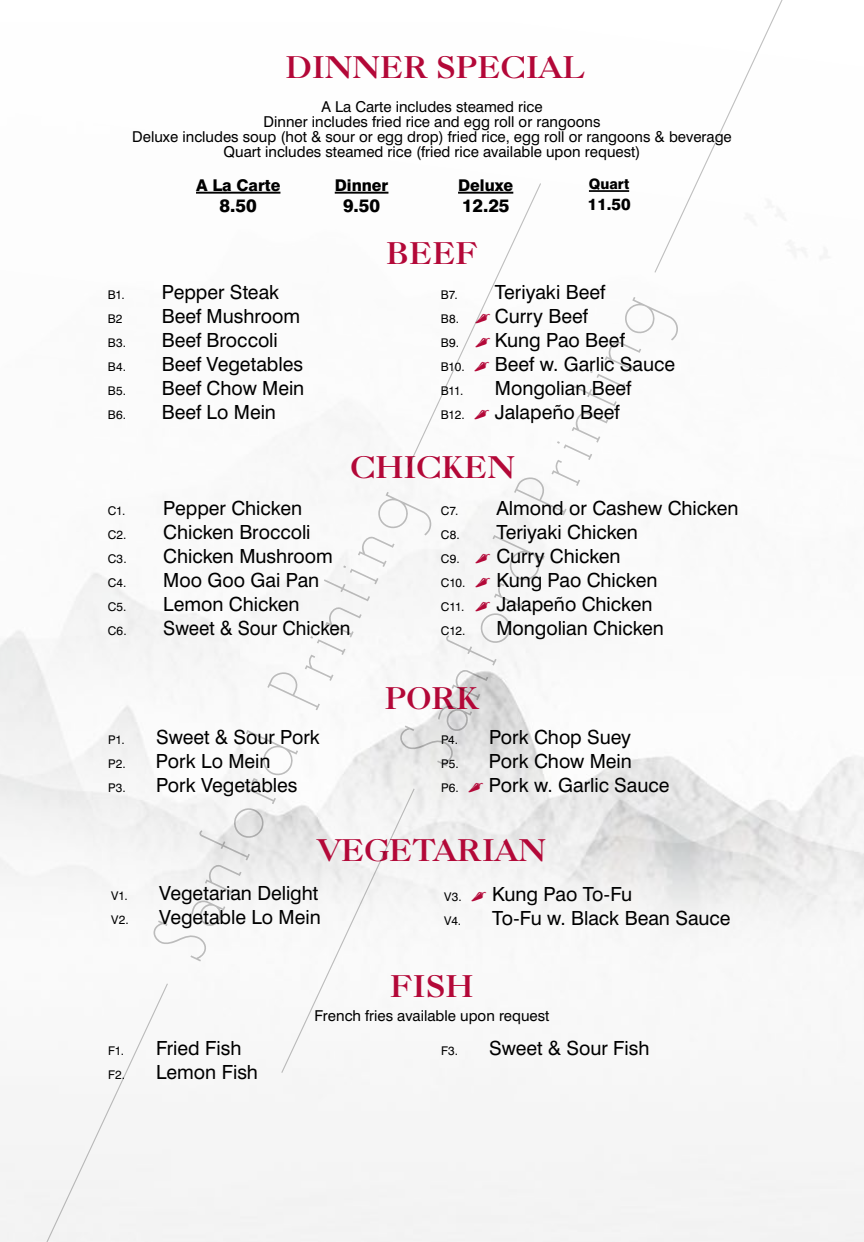
<style>
.page{position:relative;width:864px;height:1242px;background:#fff}
.page>*{position:absolute;margin:0;border:0;box-sizing:border-box;transform-origin:0 0}
.t1{font:700 30px "Caslon BT";color:#b30838}
.t2{font:19.5px/24px "Swiss 721 BT";color:#000}
.t3{font:800 18px "Swiss 721 BT";color:#000}
.t4{font:800 16.2px "Swiss 721 BT";color:#000}
.t5{font:15px/15px "Swiss 721 BT";color:#000;text-align:center}
.t6{font:800 14.4px "Swiss 721 BT";color:#000}
.t7{font:12px "Swiss 721 BT";letter-spacing:-.015em;color:#000}
.s1{font-size:12px}
</style>
<div class="page">
<hr style="left:196px;top:192px;width:84px;height:2px;background:#000">
<hr style="left:335px;top:192px;width:53px;height:2px;background:#000">
<hr style="left:589px;top:190px;width:40px;height:2px;background:#000">
<div style="left:34px;top:982px;width:135px;height:260px;background:#f5f5f5"></div>
<svg style="left:152px;top:492px;width:281px;height:469px"></svg>
<svg style="left:280px;top:787px;width:136px;height:287px"></svg>
<svg style="left:654px;top:0;width:135px;height:273px"></svg>
<svg style="left:399px;top:297px;width:281px;height:470px"></svg>
<svg style="left:407px;top:183px;width:135px;height:286px"></svg>
<svg style="left:476px;top:554px;width:14px;height:9px"></svg>
<svg style="left:476px;top:578px;width:25px;height:10px"></svg>
<svg style="left:476px;top:602px;width:25px;height:10px"></svg>
<svg style="left:469px;top:783px;width:14px;height:10px"></svg>
<h1 class="t1" style="left:285px;top:49px;width:301px">DINNER SPECIAL</h1>
<p class="t5" style="left:132px;top:99px;width:601px">A La Carte includes steamed rice<br>Dinner includes fried rice and egg roll or rangoons<br>Deluxe includes soup (hot &amp; sour or egg drop) fried rice, egg roll or rangoons &amp; beverage Quart includes steamed rice (fried rice available upon request)</p>
<p class="t4" style="left:196px;top:175px;width:86px">A La Carte</p>
<p class="t3" style="left:220px;top:194px;width:39px">8.50</p>
<p class="t6" style="left:589px;top:176px;width:42px">Quart</p>
<p class="t4" style="left:588px;top:194px;width:45px">11.50</p>
<p class="t4" style="left:335px;top:175px;width:55px">Dinner</p>
<p class="t3" style="left:343px;top:194px;width:39px">9.50</p>
<p class="t4" style="left:458px;top:175px;width:57px">Deluxe</p>
<p class="t3" style="left:462px;top:194px;width:49px">12.25</p>
<p class="t2" style="left:108px;top:280px;width:173px"><span class="s1">B1.</span> Pepper Steak</p>
<p class="t7" style="left:108px;top:312px;width:16px">B2</p>
<p class="t2" style="left:108px;top:304px;width:198px;text-indent:54px">Beef Mushroom<br><span class="s1">B3.</span> Beef Broccoli<br><span class="s1">B4.</span> Beef Vegetables<br><span class="s1">B5.</span> Beef Chow Mein<br><span class="s1">B6.</span> Beef Lo Mein</p>
<h1 class="t1" style="left:386px;top:235px;width:93px">BEEF</h1>
<p class="t2" style="left:441px;top:280px;width:186px"><span class="s1">B7.</span> Teriyaki Beef<br><span class="s1">B8.</span> Curry Beef<br><span class="s1">B9.</span> Kung Pao Beef</p>
<p class="t7" style="left:441px;top:360px;width:25px">B10.</p>
<p class="t2" style="left:495px;top:352px;width:182px">Beef w. Garlic Sauce</p>
<p class="t7" style="left:441px;top:384px;width:24px">B11.</p>
<p class="t2" style="left:495px;top:376px;width:138px">Mongolian Beef</p>
<p class="t7" style="left:441px;top:408px;width:25px">B12.</p>
<p class="t2" style="left:495px;top:400px;width:126px">Jalapeño Beef</p>
<h1 class="t1" style="left:350px;top:449px;width:166px">CHICKEN</h1>
<p class="t2" style="left:108px;top:496px;width:244px"><span class="s1">C1.</span> Pepper Chicken<br><span class="s1">C2.</span> Chicken Broccoli<br><span class="s1">C3.</span> Chicken Mushroom<br><span class="s1">C4.</span> Moo Goo Gai Pan<br><span class="s1">C5.</span> Lemon Chicken<br><span class="s1">C6.</span> Sweet &amp; Sour Chicken</p>
<p class="t2" style="left:441px;top:496px;width:299px"><span class="s1">C7.</span> Almond or Cashew Chicken<br><span class="s1">C8.</span> Teriyaki Chicken<br><span class="s1">C9.</span> Curry Chicken</p>
<p class="t7" style="left:441px;top:575px;width:26px">C10.</p>
<p class="t2" style="left:496px;top:568px;width:163px">Kung Pao Chicken</p>
<p class="t7" style="left:441px;top:599px;width:25px">C11.</p>
<p class="t2" style="left:496px;top:592px;width:158px">Jalapeño Chicken</p>
<p class="t7" style="left:441px;top:623px;width:26px">C12.</p>
<p class="t2" style="left:496px;top:616px;width:169px">Mongolian Chicken</p>
<h1 class="t1" style="left:385px;top:680px;width:95px">PORK</h1>
<p class="t2" style="left:108px;top:725px;width:214px"><span class="s1">P1.</span> Sweet &amp; Sour Pork<br><span class="s1">P2.</span> Pork Lo Mein<br><span class="s1">P3.</span> Pork Vegetables</p>
<p class="t2" style="left:441px;top:725px;width:230px"><span class="s1">P4.</span> Pork Chop Suey<br><span class="s1">P5.</span> Pork Chow Mein<br><span class="s1">P6.</span> Pork w. Garlic Sauce</p>
<h1 class="t1" style="left:318px;top:832px;width:230px">VEGETARIAN</h1>
<p class="t2" style="left:111px;top:881px;width:211px"><span class="s1">V1.</span> Vegetarian Delight<br><span class="s1">V2.</span> Vegetable Lo Mein</p>
<p class="t2" style="left:444px;top:882px;width:288px"><span class="s1">V3.</span> Kung Pao To-Fu<br><span class="s1">V4.</span> To-Fu w. Black Bean Sauce</p>
<h1 class="t1" style="left:390px;top:968px;width:85px">FISH</h1>
<p class="t5" style="left:314px;top:1008px;width:237px">French fries available upon request</p>
<p class="t2" style="left:108px;top:1036px;width:152px"><span class="s1">F1.</span> Fried Fish<br><span class="s1">F2.</span> Lemon Fish</p>
<p class="t2" style="left:441px;top:1036px;width:210px"><span class="s1">F3.</span> Sweet &amp; Sour Fish</p>
</div>
